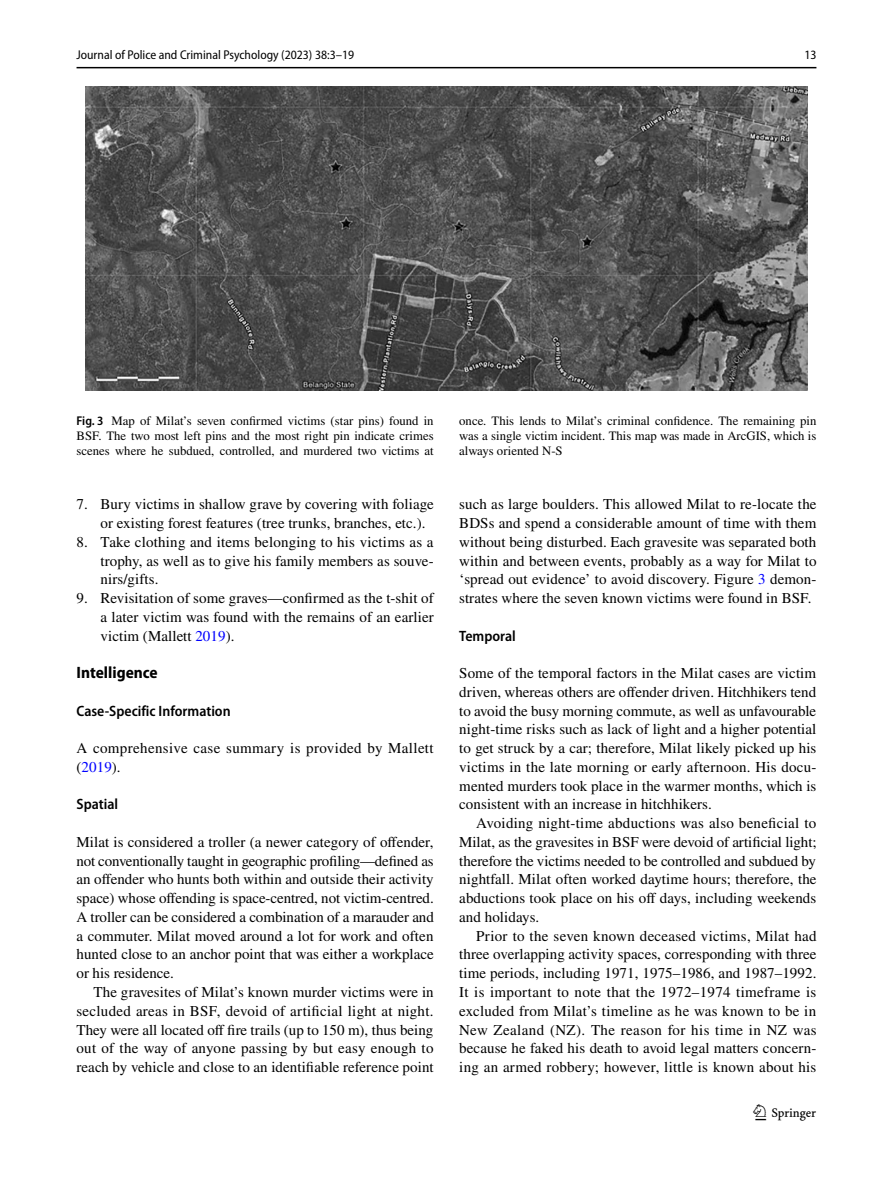
<style>
.page{position:relative;width:893px;height:1187px;background:#fff}
.page>*{position:absolute;margin:0;border:0;box-sizing:border-box;transform-origin:0 0}
.t1{font:22.5px "Springnew Regular 3";color:#000}
.t2{font:700 semi-condensed 16.5px "Myriad Pro";color:#000}
.t3{font:15px/18.8px "STIX";letter-spacing:.005em;color:#000;text-align:justify}
.t4{font:15px/18.8px "STIX";letter-spacing:.025em;color:#000}
.t5{font:600 semi-condensed 15px "Myriad Pro";color:#000}
.t6{font:12.75px/15px "STIX";color:#000;text-align:justify}
.t7{font:semi-condensed 12.75px "Myriad Pro";color:#000}
.s1{font-family:"Myriad Pro";font-weight:600;font-stretch:semi-condensed}
.s2{color:#00f}
</style>
<div class="page">
<hr style="left:77px;top:67px;width:739px;height:1px;background:#000">
<img style="left:85px;top:87px;width:723px;height:303px">
<p class="t7" style="left:77px;top:48px;width:279px">Journal of Police and Criminal Psychology (2023) 38:3–19</p>
<p class="t7" style="left:804px;top:48px;width:14px">13</p>
<p class="t6" style="left:77px;top:414px;width:359px"><span class="s1">Fig. 3</span> Map of Milat’s seven confirmed victims (star pins) found in BSF. The two most left pins and the most right pin indicate crimes scenes where he subdued, controlled, and murdered two victims at</p>
<p class="t6" style="left:459px;top:414px;width:359px">once. This lends to Milat’s criminal confidence. The remaining pin was a single victim incident. This map was made in ArcGIS, which is always oriented N-S</p>
<p class="t3" style="left:101px;top:496px;width:335px;text-indent:-24px">7. Bury victims in shallow grave by covering with foliage or existing forest features (tree trunks, branches, etc.).</p>
<p class="t3" style="left:101px;top:533px;width:335px;text-indent:-24px">8. Take clothing and items belonging to his victims as a trophy, as well as to give his family members as souve&shy;nirs/gifts.</p>
<p class="t3" style="left:101px;top:589px;width:335px;text-indent:-24px">9. Revisitation of some graves—confirmed as the t-shit of a later victim was found with the remains of an earlier victim (Mallett <span class="s2">2019</span>).</p>
<p class="t2" style="left:77px;top:663px;width:83px">Intelligence</p>
<p class="t5" style="left:77px;top:702px;width:156px">Case‑Specific Information</p>
<p class="t4" style="left:77px;top:739px;width:359px">A comprehensive case summary is provided by Mallett (<span class="s2">2019</span>).</p>
<p class="t5" style="left:77px;top:796px;width:43px">Spatial</p>
<p class="t3" style="left:77px;top:833px;width:359px">Milat is considered a troller (a newer category of offender, not conventionally taught in geographic profiling—defined as an offender who hunts both within and outside their activity space) whose offending is space-centred, not victim-centred.<br>A troller can be considered a combination of a marauder and a commuter. Milat moved around a lot for work and often hunted close to an anchor point that was either a workplace or his residence.</p>
<p class="t3" style="left:77px;top:983px;width:359px;text-indent:17px">The gravesites of Milat’s known murder victims were in secluded areas in BSF, devoid of artificial light at night.<br>They were all located off fire trails (up to 150 m), thus being out of the way of anyone passing by but easy enough to reach by vehicle and close to an identifiable reference point</p>
<p class="t3" style="left:459px;top:496px;width:359px">such as large boulders. This allowed Milat to re-locate the BDSs and spend a considerable amount of time with them without being disturbed. Each gravesite was separated both within and between events, probably as a way for Milat to ‘spread out evidence’ to avoid discovery. Figure <span class="s2">3</span> demon&shy;strates where the seven known victims were found in BSF.</p>
<p class="t5" style="left:459px;top:627px;width:58px">Temporal</p>
<p class="t3" style="left:459px;top:664px;width:359px">Some of the temporal factors in the Milat cases are victim driven, whereas others are offender driven. Hitchhikers tend to avoid the busy morning commute, as well as unfavourable night-time risks such as lack of light and a higher potential to get struck by a car; therefore, Milat likely picked up his victims in the late morning or early afternoon. His docu&shy;mented murders took place in the warmer months, which is consistent with an increase in hitchhikers.</p>
<p class="t3" style="left:459px;top:814px;width:359px;text-indent:17px">Avoiding night-time abductions was also beneficial to Milat, as the gravesites in BSF were devoid of artificial light; therefore the victims needed to be controlled and subdued by nightfall. Milat often worked daytime hours; therefore, the abductions took place on his off days, including weekends and holidays.</p>
<p class="t3" style="left:459px;top:927px;width:359px;text-indent:17px">Prior to the seven known deceased victims, Milat had three overlapping activity spaces, corresponding with three time periods, including 1971, 1975–1986, and 1987–1992.<br>It is important to note that the 1972–1974 timeframe is excluded from Milat’s timeline as he was known to be in New Zealand (NZ). The reason for his time in NZ was because he faked his death to avoid legal matters concern&shy;ing an armed robbery; however, little is known about his</p>
<h1 class="t1" style="left:755px;top:1104px;width:62px">1 3</h1>
</div>
